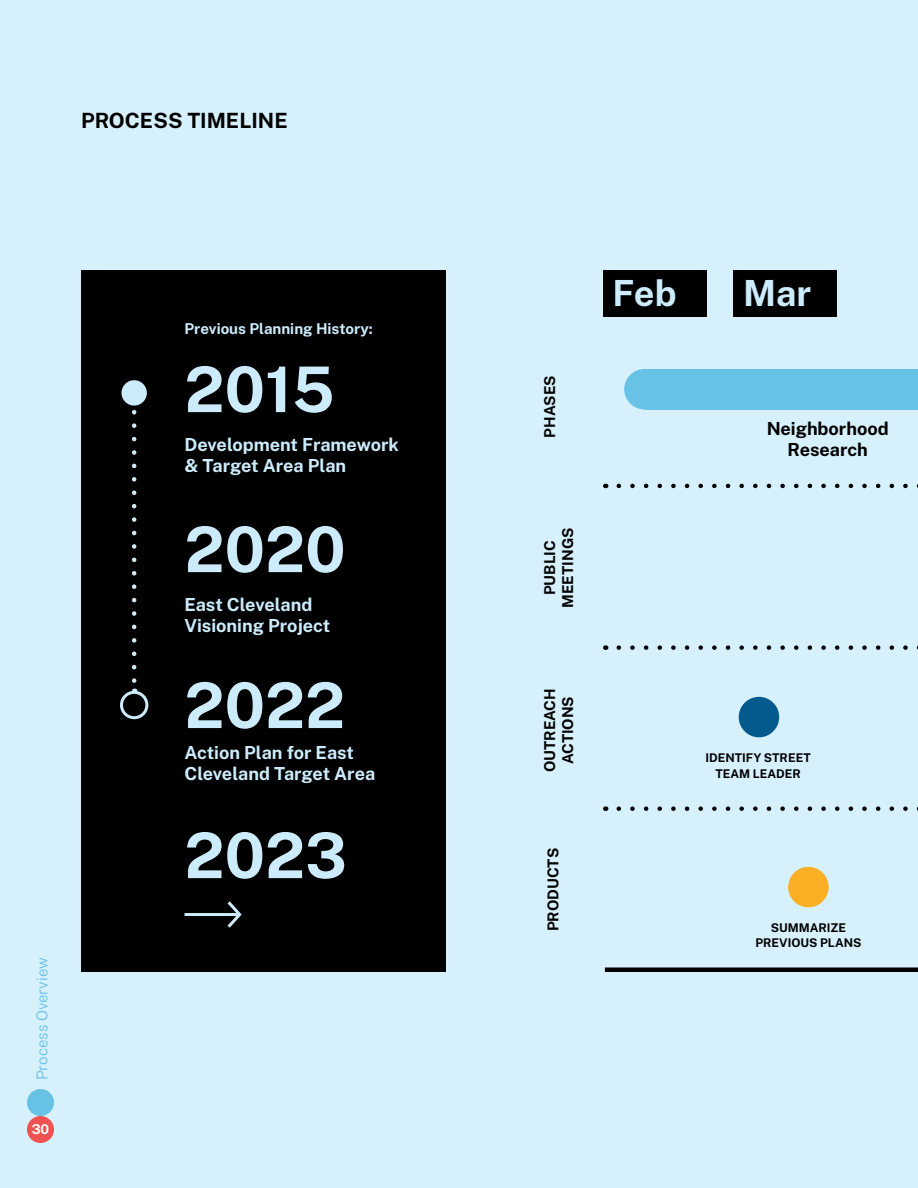
<style>
.page{position:relative;width:918px;height:1188px;background:#d6f0fc}
.page>*{position:absolute;margin:0;border:0;box-sizing:border-box;transform-origin:0 0}
.t1{font:700 63px "Public Sans";color:#ccecfc}
.t2{font:700 36px "Public Sans";color:#ccecfc}
.t3{font:700 21px "Public Sans";color:#000}
.t4{font:700 18px/21px "Public Sans";color:#ccecfc}
.t5{font:700 18px/21px "Public Sans";color:#000;text-align:center}
.t6{font:700 15px/18px "Public Sans";color:#000;text-align:center}
.t7{font:700 15px "Public Sans";color:#ccecfc}
.t8{font:300 15px "Public Sans";color:#68c2e5}
.t9{font:700 13.5px "Public Sans";color:#fff}
.t10{font:700 12px/16.5px "Public Sans";color:#000;text-align:center}
</style>
<div class="page">
<div style="left:81px;top:270px;width:365px;height:702px;background:#000"></div>
<div style="left:27px;top:1116px;width:27px;height:27px;background:#f05152;border-radius:50%"></div>
<div style="left:27px;top:1089px;width:27px;height:27px;background:#68c2e5;border-radius:50%"></div>
<div style="left:624px;top:369px;width:41px;height:40px;background:#68c2e5;border-radius:50%"></div>
<div style="left:739px;top:697px;width:40px;height:40px;background:#055a8d;border-radius:50%"></div>
<div style="left:788px;top:867px;width:41px;height:40px;background:#fbaf25;border-radius:50%"></div>
<div style="left:603px;top:270px;width:103px;height:47px;background:#000"></div>
<svg style="left:619px;top:484px;width:299px;height:4px"></svg>
<svg style="left:619px;top:645px;width:299px;height:5px"></svg>
<svg style="left:619px;top:806px;width:299px;height:5px"></svg>
<hr style="left:605px;top:968px;width:313px;height:4px;background:#000">
<div style="left:734px;top:270px;width:103px;height:47px;background:#000"></div>
<div style="left:121px;top:380px;width:26px;height:26px;background:#ccecfc;border-radius:50%"></div>
<svg style="left:132px;top:412px;width:4px;height:279px"></svg>
<div style="left:120px;top:691px;width:28px;height:28px;border:3px solid #ccecfc;border-radius:50%"></div>
<hr style="left:184px;top:913px;width:54px;height:3px;background:#ccecfc">
<svg style="left:227px;top:901px;width:15px;height:27px"></svg>
<div style="left:644px;top:369px;width:274px;height:40px;background:#68c2e5"></div>
<p class="t3" style="left:81px;top:106px;width:208px">PROCESS TIMELINE</p>
<p class="t8" style="left:32px;top:1080px;width:124px;rotate:-90deg">Process Overview</p>
<p class="t9" style="left:32px;top:1120px;width:19px">30</p>
<p class="t7" style="left:184px;top:319px;width:190px">Previous Planning History:</p>
<h1 class="t1" style="left:184px;top:348px;width:152px">2015</h1>
<p class="t4" style="left:184px;top:434px;width:216px">Development Framework &amp; Target Area Plan</p>
<h1 class="t1" style="left:184px;top:508px;width:163px">2020</h1>
<p class="t4" style="left:184px;top:594px;width:147px">East Cleveland<br>Visioning Project</p>
<h1 class="t1" style="left:184px;top:663px;width:162px">2022</h1>
<p class="t4" style="left:184px;top:742px;width:192px">Action Plan for East<br>Cleveland Target Area</p>
<h1 class="t1" style="left:184px;top:814px;width:164px">2023</h1>
<p class="t6" style="left:540px;top:438px;width:64px;rotate:-90deg">PHASES</p>
<p class="t6" style="left:540px;top:608px;width:82px;rotate:-90deg">PUBLIC<br>MEETINGS</p>
<p class="t6" style="left:540px;top:772px;width:86px;rotate:-90deg">OUTREACH<br>ACTIONS</p>
<p class="t6" style="left:543px;top:931px;width:85px;rotate:-90deg">PRODUCTS</p>
<h2 class="t2" style="left:613px;top:269px;width:65px">Feb</h2>
<h2 class="t2" style="left:743px;top:269px;width:70px">Mar</h2>
<p class="t5" style="left:767px;top:417px;width:123px">Neighborhood<br>Research</p>
<p class="t10" style="left:705px;top:749px;width:107px">IDENTIFY STREET<br>TEAM LEADER</p>
<p class="t10" style="left:755px;top:919px;width:108px;line-height:15px">SUMMARIZE<br>PREVIOUS PLANS</p>
</div>
